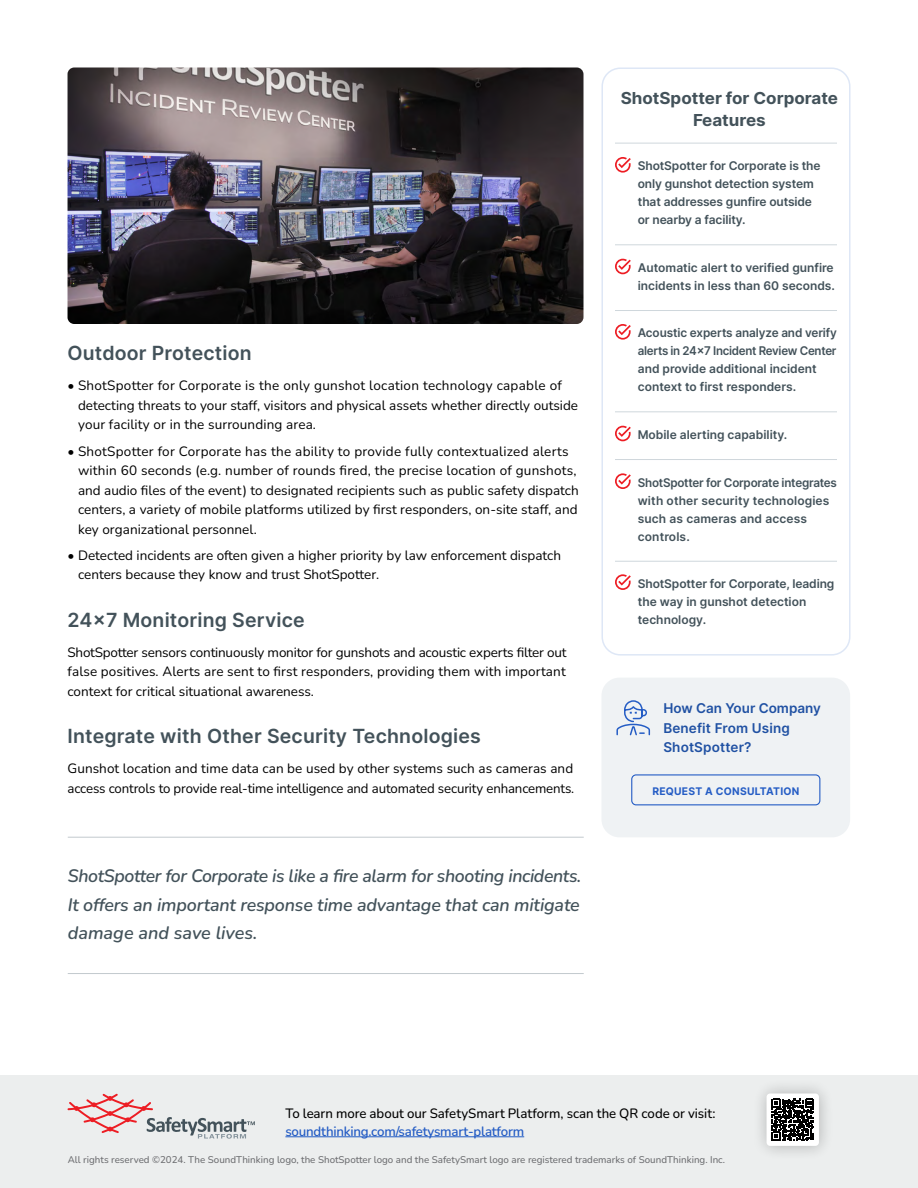
<style>
.page{position:relative;width:918px;height:1188px;background:#fff}
.page>*{position:absolute;margin:0;border:0;box-sizing:border-box;transform-origin:0 0}
.t1{font:19.5px "Inter";letter-spacing:.01em;color:#43525a}
.t2{font:italic 600 18px/28.5px "Nunito";letter-spacing:-.01em;color:#43525a;text-align:justify}
.t3{font:16.5px/22.5px "Inter";color:#43525a;text-align:center}
.t4{font:13.5px/19.5px "Nunito";color:#000}
.t5{font:500 13.5px "Nunito";letter-spacing:-.005em;color:#000}
.t6{font:13.5px/19.5px "Inter";letter-spacing:.01em;color:#2051a3}
.t7{font:600 13.5px "Nunito";letter-spacing:-.015em;color:#255dc5}
.t8{font:12px/18px "Inter";letter-spacing:-.01em;color:#43525a}
.t9{font:12px/18px "Inter";letter-spacing:.01em;color:#43525a}
.t10{font:10.5px "Inter";letter-spacing:.025em;color:#255dc5}
.t11{font:500 9.75px "Nunito";color:#6d6e71}
</style>
<div class="page">
<div style="left:0;top:1075px;width:918px;height:113px;background:#eceeee"></div>
<svg style="left:68px;top:1094px;width:187px;height:45px"></svg>
<hr style="left:285px;top:1137px;width:239px;height:1px;background:#255dc5">
<div style="left:751px;top:1078px;width:83px;height:83px;background:#000;opacity:.25"></div>
<div style="left:767px;top:1094px;width:52px;height:52px;background:#fff;border-radius:4px"></div>
<svg style="left:772px;top:1099px;width:42px;height:42px"></svg>
<div style="left:602px;top:67px;width:248px;height:589px;border:2px solid #dee7f6;border-radius:18px"></div>
<svg style="left:615px;top:157px;width:16px;height:16px"></svg>
<svg style="left:615px;top:259px;width:16px;height:15px"></svg>
<svg style="left:615px;top:324px;width:16px;height:16px"></svg>
<svg style="left:615px;top:426px;width:16px;height:15px"></svg>
<svg style="left:615px;top:473px;width:16px;height:16px"></svg>
<svg style="left:615px;top:574px;width:16px;height:16px"></svg>
<hr style="left:615px;top:244px;width:222px;height:1px;background:#cfd7dc">
<hr style="left:615px;top:310px;width:222px;height:1px;background:#cfd7dc">
<hr style="left:615px;top:411px;width:222px;height:1px;background:#cfd7dc">
<hr style="left:615px;top:459px;width:222px;height:1px;background:#cfd7dc">
<hr style="left:615px;top:561px;width:222px;height:1px;background:#cfd7dc">
<hr style="left:615px;top:143px;width:222px;height:1px;background:#cfd7dc">
<hr style="left:68px;top:837px;width:516px;height:1px;background:#84929b">
<hr style="left:68px;top:973px;width:516px;height:1px;background:#84929b">
<img style="left:68px;top:68px;width:516px;height:256px">
<div style="left:602px;top:678px;width:248px;height:159px;background:#eff2f4;border-radius:18px"></div>
<div style="left:631px;top:774px;width:189px;height:31px;border:1px solid #255dc5;border-radius:4px"></div>
<svg style="left:616px;top:700px;width:35px;height:36px"></svg>
<h1 class="t1" style="left:68px;top:339px;width:186px">Outdoor Protection</h1>
<p class="t4" style="left:78px;top:375px;width:502px;text-indent:-11px">• ShotSpotter for Corporate is the only gunshot location technology capable of detecting threats to your staff, visitors and physical assets whether directly outside your facility or in the surrounding area.</p>
<p class="t4" style="left:78px;top:441px;width:502px;text-indent:-11px">• ShotSpotter for Corporate has the ability to provide fully contextualized alerts within 60 seconds (e.g. number of rounds fired, the precise location of gunshots, and audio files of the event) to designated recipients such as public safety dispatch centers, a variety of mobile platforms utilized by first responders, on-site staff, and key organizational personnel.</p>
<p class="t4" style="left:78px;top:545px;width:485px;text-indent:-11px">• Detected incidents are often given a higher priority by law enforcement dispatch centers because they know and trust ShotSpotter.</p>
<h1 class="t1" style="left:68px;top:605px;width:239px">24x7 Monitoring Service</h1>
<p class="t4" style="left:68px;top:642px;width:501px;text-align:justify">ShotSpotter sensors continuously monitor for gunshots and acoustic experts filter out false positives. Alerts are sent to first responders, providing them with important context for critical situational awareness.</p>
<h1 class="t1" style="left:68px;top:722px;width:415px">Integrate with Other Security Technologies</h1>
<p class="t4" style="left:68px;top:758px;width:508px">Gunshot location and time data can be used by other systems such as cameras and access controls to provide real-time intelligence and automated security enhancements.</p>
<h2 class="t2" style="left:68px;top:861px;width:515px">ShotSpotter for Corporate is like a fire alarm for shooting incidents.<br>It offers an important response time advantage that can mitigate damage and save lives.</h2>
<p class="t3" style="left:621px;top:86px;width:219px">ShotSpotter for Corporate<br>Features</p>
<p class="t8" style="left:638px;top:157px;width:184px">ShotSpotter for Corporate is the only gunshot detection system that addresses gunfire outside or nearby a facility.</p>
<p class="t8" style="left:638px;top:258px;width:199px">Automatic alert to verified gunfire incidents in less than 60 seconds.</p>
<p class="t8" style="left:638px;top:324px;width:201px">Acoustic experts analyze and verify alerts in 24x7 Incident Review Center and provide additional incident context to first responders.</p>
<p class="t8" style="left:638px;top:425px;width:151px">Mobile alerting capability.</p>
<p class="t9" style="left:638px;top:473px;width:201px">ShotSpotter for Corporate integrates with other security technologies such as cameras and access controls.</p>
<p class="t8" style="left:638px;top:574px;width:198px">ShotSpotter for Corporate, leading the way in gunshot detection technology.</p>
<p class="t6" style="left:663px;top:698px;width:159px">How Can Your Company<br>Benefit From Using<br>ShotSpotter?</p>
<p class="t10" style="left:652px;top:783px;width:149px">REQUEST A CONSULTATION</p>
<p class="t5" style="left:285px;top:1104px;width:432px">To learn more about our SafetySmart Platform, scan the QR code or visit:</p>
<p class="t7" style="left:285px;top:1122px;width:240px">soundthinking.com/safetysmart-platform</p>
<p class="t11" style="left:68px;top:1153px;width:659px">All rights reserved ©2024. The SoundThinking logo, the ShotSpotter logo and the SafetySmart logo are registered trademarks of SoundThinking. Inc.</p>
</div>
